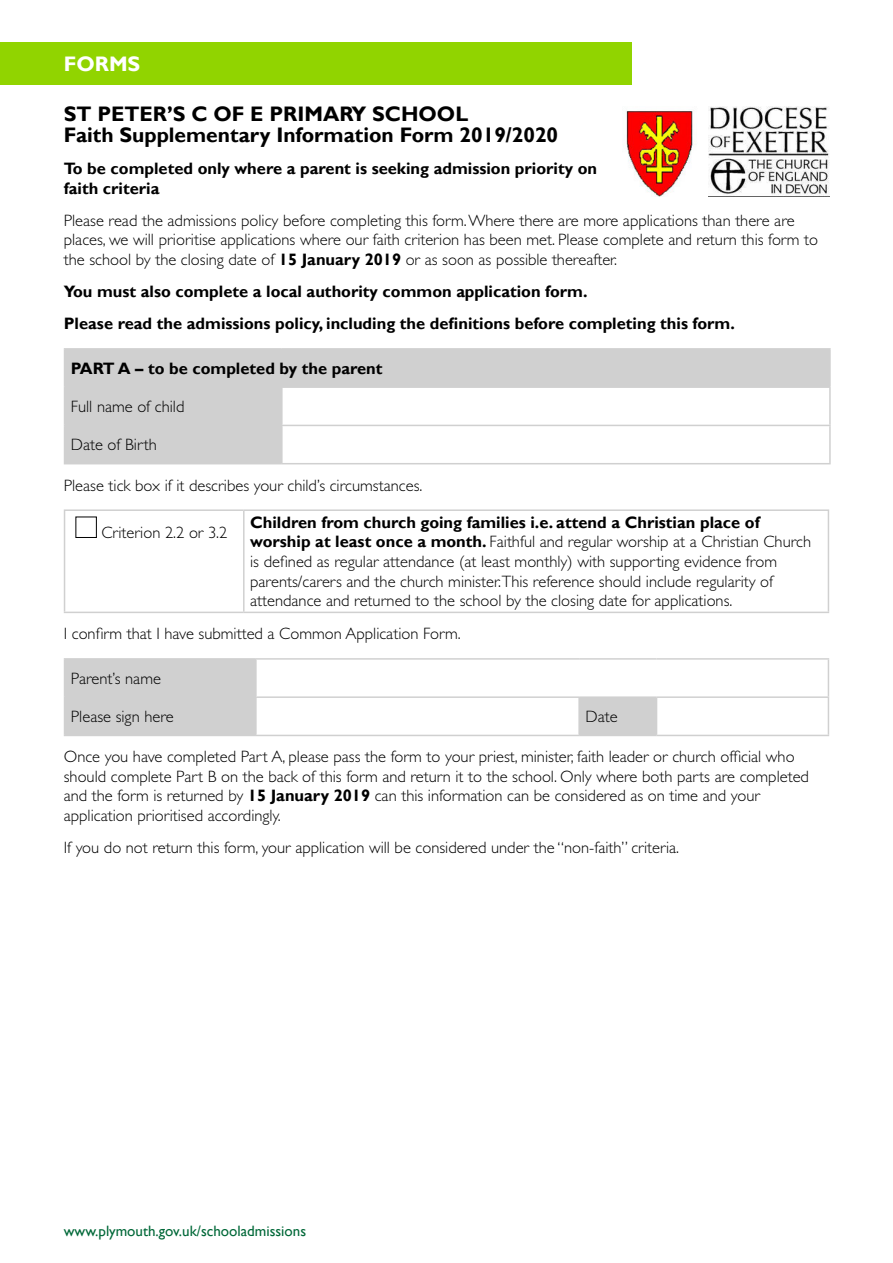
<style>
.page{position:relative;width:893px;height:1263px;background:#fff}
.page>*{position:absolute;margin:0;border:0;box-sizing:border-box;transform-origin:0 0}
.t1{font:700 21px/21px "Gill Sans";color:#000}
.t2{font:700 21px "Gill Sans";color:#fff}
.t3{font:300 16.5px/19.5px "Gill Sans Std";color:#000}
.t4{font:700 16.5px/19.5px "Gill Sans";color:#000}
.t5{font:15px "Gill Sans";color:#006838}
.s1{font-family:"Gill Sans";font-weight:700}
</style>
<div class="page">
<div style="left:0;top:43px;width:631px;height:42px;background:#91d400"></div>
<svg style="left:65px;top:350px;width:764px;height:113px;fill:#d0d0d0"></svg>
<hr style="left:64px;top:386px;width:218px;height:2px;background:#d0d0d0">
<hr style="left:282px;top:386px;width:549px;height:2px;background:#d0d0d0">
<hr style="left:64px;top:425px;width:218px;height:1px;background:#d0d0d0">
<hr style="left:282px;top:425px;width:549px;height:1px;background:#d0d0d0">
<hr style="left:281px;top:388px;width:2px;height:37px;background:#d0d0d0">
<hr style="left:281px;top:426px;width:2px;height:37px;background:#d0d0d0">
<hr style="left:64px;top:348px;width:218px;height:2px;background:#d0d0d0">
<hr style="left:64px;top:350px;width:1px;height:36px;background:#d0d0d0">
<hr style="left:282px;top:348px;width:549px;height:2px;background:#d0d0d0">
<hr style="left:829px;top:350px;width:2px;height:36px;background:#d0d0d0">
<hr style="left:64px;top:388px;width:1px;height:37px;background:#d0d0d0">
<hr style="left:829px;top:388px;width:2px;height:37px;background:#d0d0d0">
<hr style="left:64px;top:426px;width:1px;height:37px;background:#d0d0d0">
<hr style="left:829px;top:426px;width:2px;height:37px;background:#d0d0d0">
<hr style="left:64px;top:463px;width:218px;height:1px;background:#d0d0d0">
<hr style="left:282px;top:463px;width:549px;height:1px;background:#d0d0d0">
<hr style="left:64px;top:509px;width:180px;height:2px;background:#d0d0d0">
<hr style="left:64px;top:511px;width:1px;height:101px;background:#d0d0d0">
<hr style="left:244px;top:509px;width:585px;height:2px;background:#d0d0d0">
<hr style="left:243px;top:511px;width:2px;height:101px;background:#d0d0d0">
<hr style="left:828px;top:511px;width:1px;height:101px;background:#d0d0d0">
<hr style="left:64px;top:612px;width:180px;height:1px;background:#d0d0d0">
<hr style="left:244px;top:612px;width:585px;height:1px;background:#d0d0d0">
<div style="left:75px;top:517px;width:22px;height:21px;border:1px solid #000"></div>
<svg style="left:65px;top:660px;width:591px;height:75px"></svg>
<hr style="left:64px;top:658px;width:192px;height:2px;background:#d0d0d0">
<hr style="left:64px;top:660px;width:1px;height:36px;background:#d0d0d0">
<hr style="left:256px;top:658px;width:323px;height:2px;background:#d0d0d0">
<hr style="left:255px;top:660px;width:2px;height:36px;background:#d0d0d0">
<hr style="left:579px;top:658px;width:78px;height:2px;background:#d0d0d0">
<hr style="left:657px;top:658px;width:172px;height:2px;background:#d0d0d0">
<hr style="left:828px;top:660px;width:1px;height:36px;background:#d0d0d0">
<hr style="left:64px;top:696px;width:192px;height:2px;background:#d0d0d0">
<hr style="left:64px;top:698px;width:1px;height:37px;background:#d0d0d0">
<hr style="left:256px;top:696px;width:323px;height:2px;background:#d0d0d0">
<hr style="left:255px;top:698px;width:2px;height:37px;background:#d0d0d0">
<hr style="left:579px;top:696px;width:78px;height:2px;background:#d0d0d0">
<hr style="left:578px;top:698px;width:2px;height:37px;background:#d0d0d0">
<hr style="left:657px;top:696px;width:172px;height:2px;background:#d0d0d0">
<hr style="left:656px;top:698px;width:1px;height:37px;background:#d0d0d0">
<hr style="left:828px;top:698px;width:1px;height:37px;background:#d0d0d0">
<hr style="left:64px;top:735px;width:192px;height:1px;background:#d0d0d0">
<hr style="left:256px;top:735px;width:323px;height:1px;background:#d0d0d0">
<hr style="left:579px;top:735px;width:78px;height:1px;background:#d0d0d0">
<hr style="left:657px;top:735px;width:172px;height:1px;background:#d0d0d0">
<img style="left:626px;top:111px;width:67px;height:86px">
<img style="left:709px;top:106px;width:120px;height:91px">
<p class="t2" style="left:64px;top:51px;width:78px">FORMS</p>
<p class="t1" style="left:64px;top:104px;width:496px">ST PETER’S C OF E PRIMARY SCHOOL<br>Faith Supplementary Information Form 2019/2020</p>
<p class="t4" style="left:64px;top:159px;width:535px">To be completed only where a parent is seeking admission priority on faith criteria</p>
<p class="t3" style="left:64px;top:211px;width:756px">Please read the admissions policy before completing this form. Where there are more applications than there are places, we will prioritise applications where our faith criterion has been met. Please complete and return this form to the school by the closing date of <span class="s1">15 January 2019</span> or as soon as possible thereafter.</p>
<p class="t4" style="left:64px;top:276px;width:673px;line-height:32.2px">You must also complete a local authority common application form.<br>Please read the admissions policy, including the definitions before completing this form.</p>
<p class="t4" style="left:71px;top:359px;width:313px">PART A – to be completed by the parent</p>
<p class="t3" style="left:71px;top:397px;width:115px">Full name of child</p>
<p class="t3" style="left:71px;top:435px;width:87px">Date of Birth</p>
<p class="t3" style="left:64px;top:476px;width:360px">Please tick box if it describes your child’s circumstances.</p>
<p class="t3" style="left:101px;top:523px;width:128px">Criterion 2.2 or 3.2</p>
<p class="t4" style="left:250px;top:513px;width:511px">Children from church going families i.e. attend a Christian place of</p>
<p class="t3" style="left:250px;top:532px;width:563px"><span class="s1">worship at least once a month.</span> Faithful and regular worship at a Christian Church is defined as regular attendance (at least monthly) with supporting evidence from parents/carers and the church minister.This reference should include regularity of attendance and returned to the school by the closing date for applications.</p>
<p class="t3" style="left:64px;top:624px;width:398px">I confirm that I have submitted a Common Application Form.</p>
<p class="t3" style="left:71px;top:668px;width:92px">Parent’s name</p>
<p class="t3" style="left:71px;top:707px;width:104px">Please sign here</p>
<p class="t3" style="left:585px;top:707px;width:34px">Date</p>
<p class="t3" style="left:64px;top:747px;width:747px">Once you have completed Part A, please pass the form to your priest, minister, faith leader or church official who should complete Part B on the back of this form and return it to the school. Only where both parts are completed and the form is returned by <span class="s1">15 January 2019</span> can this information can be considered as on time and your application prioritised accordingly.</p>
<p class="t3" style="left:64px;top:838px;width:617px">If you do not return this form, your application will be considered under the “non-faith” criteria.</p>
<p class="t5" style="left:64px;top:1222px;width:244px">www.plymouth.gov.uk/schooladmissions</p>
</div>
